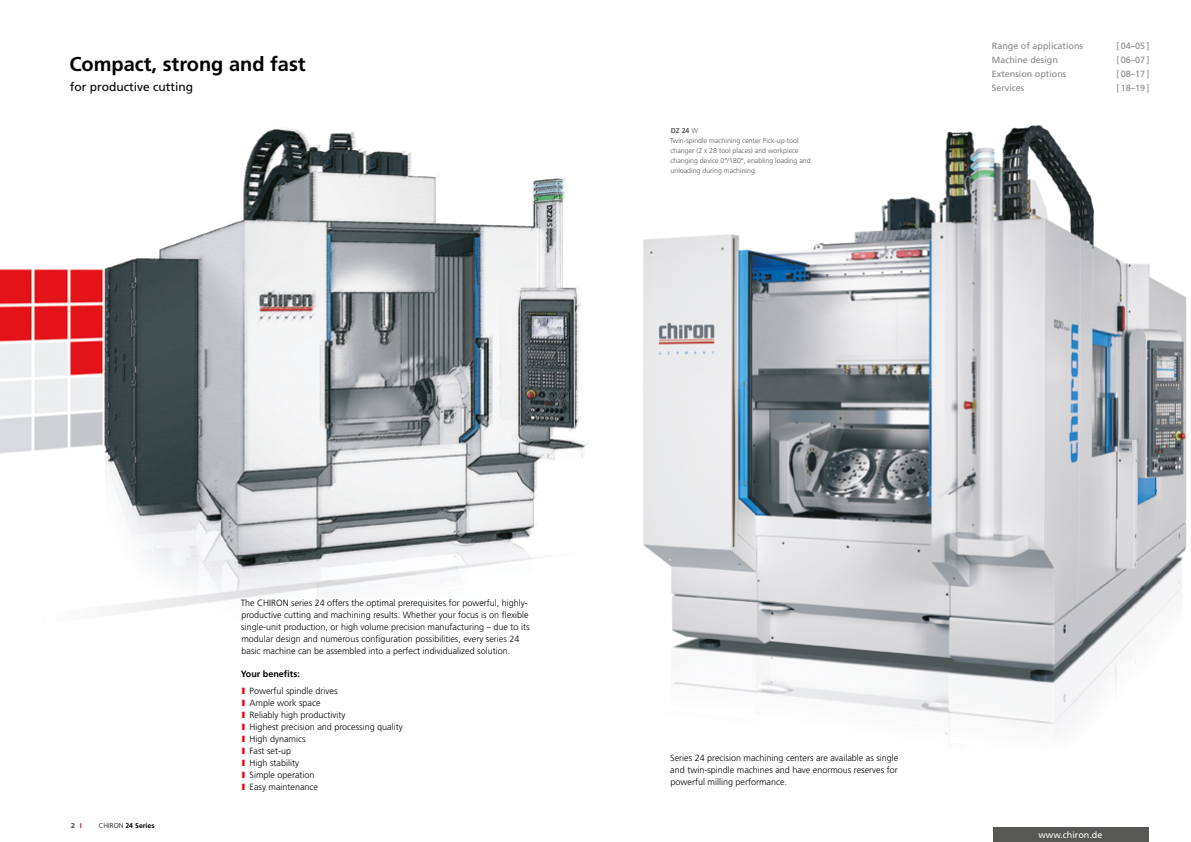
<style>
.page{position:relative;width:1191px;height:842px;background:#fff}
.page>*{position:absolute;margin:0;border:0;box-sizing:border-box;transform-origin:0 0}
.t1{font:700 20px "Frutiger";color:#000}
.t2{font:12px "Frutiger";color:#000}
.t3{font:300 9px/12px "Frutiger";color:#000}
.t4{font:9px "Frutiger";color:#878787}
.t5{font:9px "Frutiger";color:#fff}
.t6{font:300 7px/10px "Frutiger";color:#575756}
.t7{font:700 7px "Frutiger";color:#000}
.t8{font:900 7px "Frutiger";color:#575756;scale:1.06 1}
.s1{font-weight:700}
.s2{font-weight:700;color:#e3051b}
.s3{font-weight:300}
.s4{font-weight:900;color:#e3051b}
</style>
<div class="page">
<img style="left:0;top:125px;width:1187px;height:610px">
<div style="left:992px;top:828px;width:156px;height:14px;background:#575756"></div>
<h1 class="t1" style="left:69px;top:52px;width:238px">Compact, strong and fast</h1>
<h2 class="t2" style="left:70px;top:79px;width:125px">for productive cutting</h2>
<p class="t6" style="left:670px;top:126px;width:142px"><span class="s1">DZ 24</span> W<br>Twin-spindle machining center Pick-up-tool changer (2 x 28 tool places) and workpiece changing device 0°/180°, enabling loading and unloading during machining.</p>
<p class="t4" style="left:992px;top:40px;width:93px">Range of applications</p>
<p class="t4" style="left:1116px;top:40px;width:34px">[04–05]</p>
<p class="t4" style="left:992px;top:54px;width:68px">Machine design</p>
<p class="t4" style="left:1116px;top:54px;width:34px">[06–07]</p>
<p class="t4" style="left:992px;top:68px;width:76px">Extension options</p>
<p class="t4" style="left:1116px;top:68px;width:34px">[08–17]</p>
<p class="t4" style="left:992px;top:82px;width:34px">Services</p>
<p class="t4" style="left:1116px;top:82px;width:34px">[18–19]</p>
<p class="t8" style="left:71px;top:821px;width:12px">2 <span class="s2">I</span></p>
<p class="t7" style="left:99px;top:821px;width:57px"><span class="s3">CHIRON</span> 24 Series</p>
<p class="t3" style="left:241px;top:597px;width:290px">The CHIRON series 24 offers the optimal prerequisites for powerful, highly&shy;productive cutting and machining results. Whether your focus is on flexible single-unit production, or high volume precision manufacturing – due to its modular design and numerous configuration possibilities, every series 24 basic machine can be assembled into a perfect individualized solution.</p>
<p class="t3" style="left:241px;top:665px;width:98px;line-height:17px"><span class="s1">Your benefits:<br></span><span class="s4">I</span> Powerful spindle drives</p>
<p class="t3" style="left:242px;top:697px;width:162px"><span class="s4">I</span> Ample work space<br><span class="s4">I</span> Reliably high productivity<br><span class="s4">I</span> Highest precision and processing quality<br><span class="s4">I</span> High dynamics<br><span class="s4">I</span> Fast set-up<br><span class="s4">I</span> High stability<br><span class="s4">I</span> Simple operation<br><span class="s4">I</span> Easy maintenance</p>
<p class="t3" style="left:670px;top:752px;width:230px;text-align:justify">Series 24 precision machining centers are available as single and twin-spindle machines and have enormous reserves for powerful milling performance.</p>
<p class="t5" style="left:1038px;top:829px;width:65px">www.chiron.de</p>
</div>
